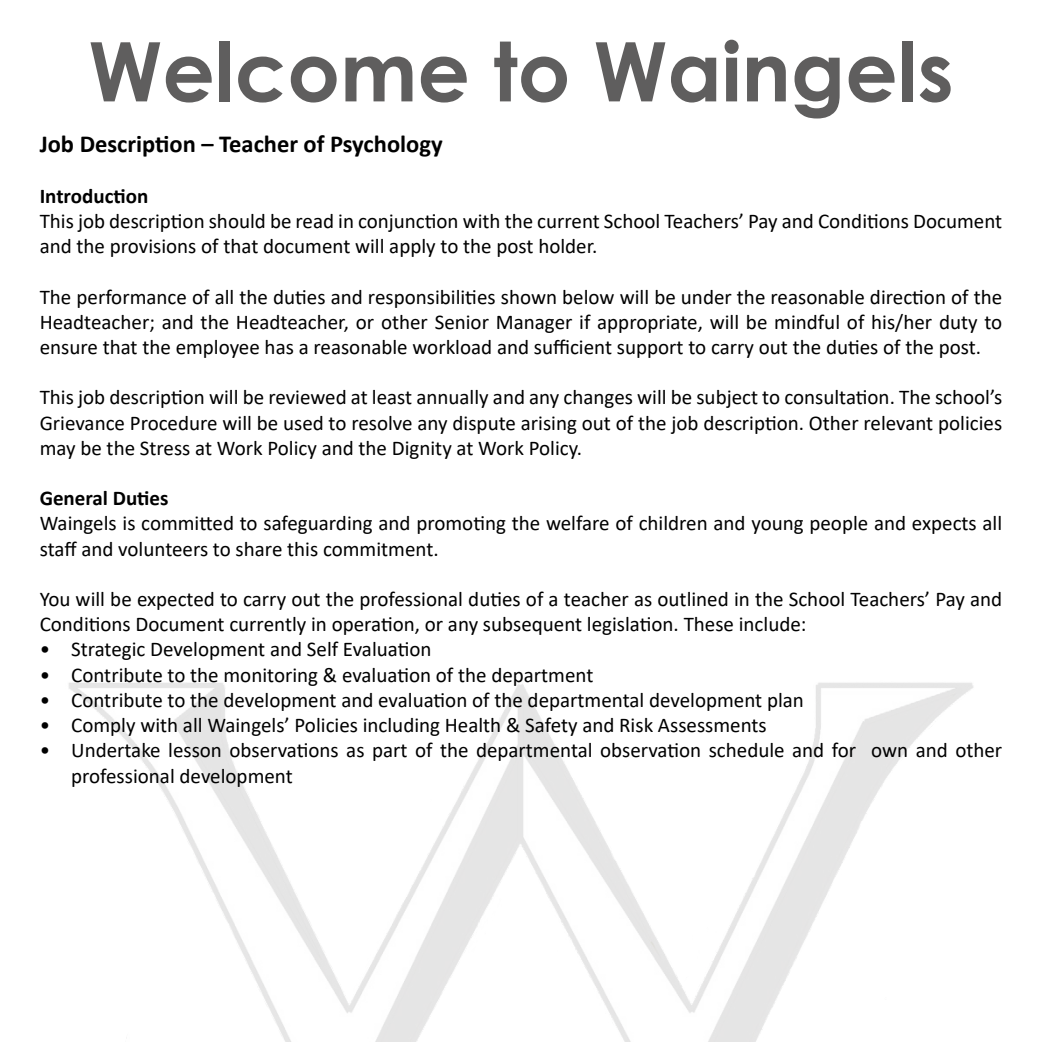
<style>
.page{position:relative;width:1042px;height:1042px;background:#fff}
.page>*{position:absolute;margin:0;border:0;box-sizing:border-box;transform-origin:0 0}
.t1{font:700 82.25px "Century Gothic";color:#5f5e5e}
.t2{font:700 24.5px "Calibri";color:#000}
.t3{font:21px/25.2px "Calibri";color:#000}
.t4{font:700 21px "Calibri";color:#000}
</style>
<div class="page">
<img style="left:69px;top:682px;width:904px;height:360px">
<h1 class="t1" style="left:88px;top:9px;width:867px">Welcome to Waingels</h1>
<p class="t2" style="left:40px;top:127px;width:404px">Job Description – Teacher of Psychology</p>
<p class="t4" style="left:40px;top:181px;width:110px">Introduction</p>
<p class="t3" style="left:40px;top:208px;width:964px">This job description should be read in conjunction with the current School Teachers’ Pay and Conditions Document and the provisions of that document will apply to the post holder.</p>
<p class="t3" style="left:40px;top:283px;width:964px;text-align:justify">The performance of all the duties and responsibilities shown below will be under the reasonable direction of the Headteacher; and the Headteacher, or other Senior Manager if appropriate, will be mindful of his/her duty to ensure that the employee has a reasonable workload and sufficient support to carry out the duties of the post.</p>
<p class="t3" style="left:40px;top:384px;width:964px;text-align:justify">This job description will be reviewed at least annually and any changes will be subject to consultation. The school’s Grievance Procedure will be used to resolve any dispute arising out of the job description. Other relevant policies may be the Stress at Work Policy and the Dignity at Work Policy.</p>
<p class="t4" style="left:40px;top:483px;width:130px">General Duties</p>
<p class="t3" style="left:40px;top:510px;width:964px">Waingels is committed to safeguarding and promoting the welfare of children and young people and expects all staff and volunteers to share this commitment.</p>
<p class="t3" style="left:40px;top:586px;width:964px">You will be expected to carry out the professional duties of a teacher as outlined in the School Teachers’ Pay and<br>Conditions Document currently in operation, or any subsequent legislation. These include:</p>
<p class="t3" style="left:40px;top:636px;width:393px">• Strategic Development and Self Evaluation</p>
<p class="t3" style="left:40px;top:661px;width:555px">• Contribute to the monitoring &amp; evaluation of the department</p>
<p class="t3" style="left:40px;top:687px;width:766px">• Contribute to the development and evaluation of the departmental development plan</p>
<p class="t3" style="left:40px;top:712px;width:728px">• Comply with all Waingels’ Policies including Health &amp; Safety and Risk Assessments</p>
<p class="t3" style="left:71px;top:737px;width:932px;text-indent:-32px">• Undertake lesson observations as part of the departmental observation schedule and for own and other professional development</p>
</div>
